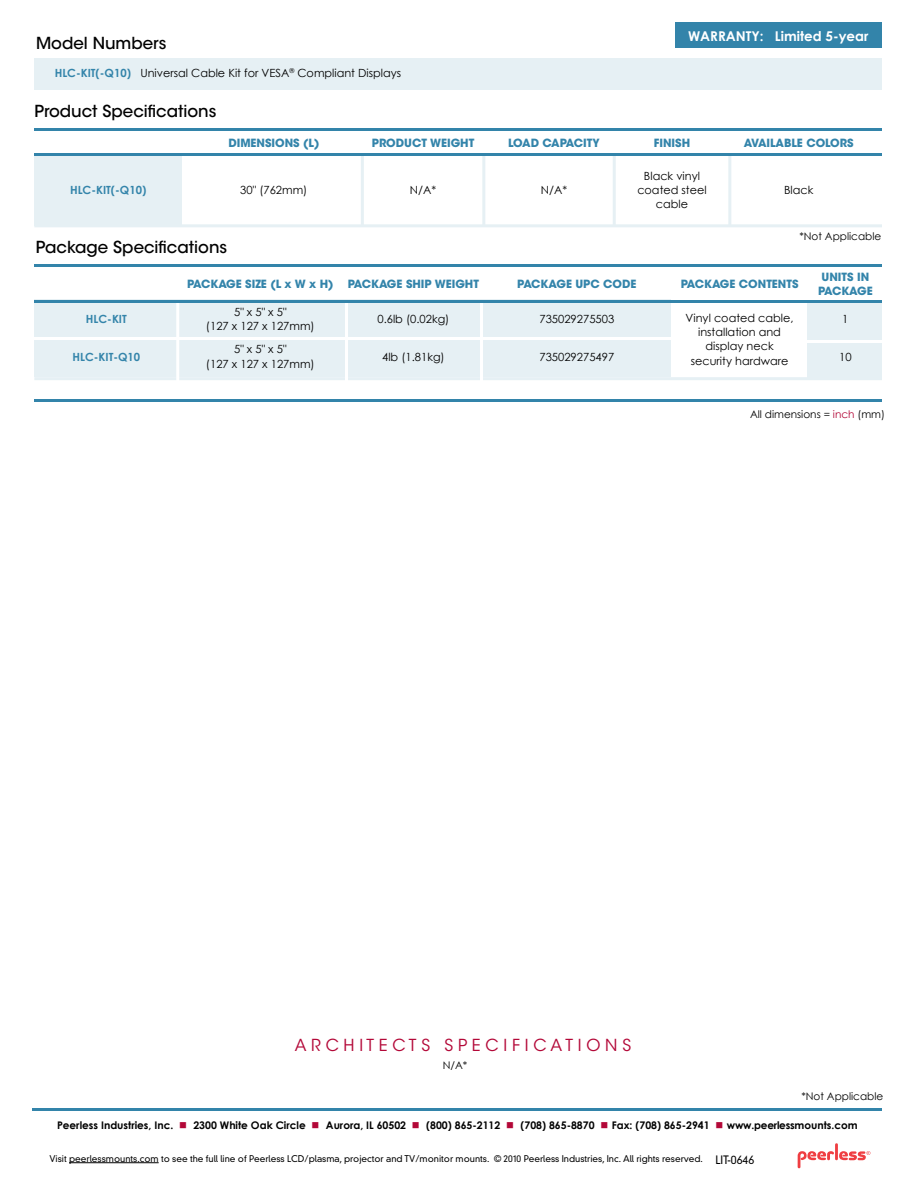
<style>
.page{position:relative;width:918px;height:1188px;background:#fff}
.page>*{position:absolute;margin:0;border:0;box-sizing:border-box;transform-origin:0 0}
.t1{font:500 16.5px "ITC Avant Garde Std";color:#000}
.t2{font:16.5px "ITC Avant Garde Std";color:#b30838}
.t3{font:700 13.5px "Century Gothic";color:#fff}
.t4{font:11.25px/14.2px "Century Gothic";color:#000;text-align:center}
.t5{font:700 11.25px/14.2px "ITC Avant Garde Std";color:#3384aa;text-align:center}
.t6{font:700 11.25px "Century Gothic";color:#3384aa}
.t7{font:300 11.25px "DIN Neuzeit Grotesk";color:#000}
.t8{font:700 10.5px "Century Gothic";color:#000}
.t9{font:10.5px "Century Gothic";color:#000}
.t10{font:300 9px "DIN Neuzeit Grotesk Std";color:#000}
.s1{font-weight:700;color:#3384aa}
.s2{color:#b30838}
</style>
<div class="page">
<div style="left:808px;top:344px;width:74px;height:36px;background:#e6f0f4"></div>
<div style="left:808px;top:302px;width:74px;height:38px;background:#e6f0f4"></div>
<div style="left:34px;top:340px;width:637px;height:37px;background:#e6f0f4"></div>
<div style="left:34px;top:299px;width:637px;height:38px;background:#e6f0f4"></div>
<div style="left:675px;top:22px;width:207px;height:26px;background:#3384aa"></div>
<div style="left:34px;top:58px;width:848px;height:32px;background:#e6f0f4"></div>
<hr style="left:361px;top:154px;width:3px;height:72px;background:#e6f0f4">
<hr style="left:482px;top:154px;width:3px;height:72px;background:#e6f0f4">
<hr style="left:613px;top:154px;width:3px;height:72px;background:#e6f0f4">
<hr style="left:728px;top:154px;width:3px;height:72px;background:#e6f0f4">
<div style="left:34px;top:154px;width:148px;height:72px;background:#e6f0f4"></div>
<hr style="left:835px;top:1143px;width:3px;height:17px;background:#ef3e42">
<svg style="left:798px;top:1151px;width:72px;height:17px"></svg>
<hr style="left:32px;top:1108px;width:849px;height:3px;background:#3384aa">
<hr style="left:34px;top:128px;width:848px;height:2px;background:#3384aa">
<hr style="left:34px;top:154px;width:848px;height:2px;background:#3384aa">
<hr style="left:34px;top:377px;width:848px;height:3px;background:#e6f0f4">
<hr style="left:34px;top:224px;width:848px;height:3px;background:#e6f0f4">
<hr style="left:345px;top:302px;width:3px;height:80px;background:#fff">
<hr style="left:176px;top:303px;width:3px;height:83px;background:#fff">
<hr style="left:480px;top:301px;width:3px;height:83px;background:#fff">
<hr style="left:34px;top:264px;width:848px;height:3px;background:#3384aa">
<hr style="left:34px;top:300px;width:848px;height:3px;background:#3384aa">
<hr style="left:34px;top:399px;width:848px;height:3px;background:#3384aa">
<hr style="left:69px;top:1162px;width:90px;height:1px;background:#000">
<h1 class="t1" style="left:36px;top:33px;width:132px">Model Numbers</h1>
<p class="t3" style="left:688px;top:28px;width:182px">WARRANTY: Limited 5-year</p>
<p class="t4" style="left:55px;top:65px;width:348px"><span class="s1">HLC-KIT(-Q10)</span> Universal Cable Kit for VESA<sup>®</sup> Compliant Displays</p>
<h1 class="t1" style="left:34px;top:101px;width:183px">Product Specifications</h1>
<p class="t5" style="left:228px;top:135px;width:31px">DIMENSIONS</p>
<p class="t5" style="left:303px;top:135px;width:18px">(L)</p>
<p class="t5" style="left:372px;top:135px;width:104px">PRODUCT WEIGHT</p>
<p class="t5" style="left:508px;top:135px;width:15px">LOAD</p>
<p class="t5" style="left:543px;top:135px;width:17px">CAPACIT</p>
<p class="t5" style="left:592px;top:135px;width:9px">Y</p>
<p class="t5" style="left:654px;top:135px;width:38px">FINISH</p>
<p class="t5" style="left:744px;top:135px;width:111px">AVAILABLE COLORS</p>
<p class="t6" style="left:70px;top:183px;width:78px">HLC-KIT(-Q10)</p>
<p class="t4" style="left:240px;top:183px;width:69px">30" (762mm)</p>
<p class="t4" style="left:410px;top:183px;width:28px">N/A*</p>
<p class="t4" style="left:541px;top:183px;width:28px">N/A*</p>
<h1 class="t1" style="left:36px;top:237px;width:193px">Package Specifications</h1>
<p class="t4" style="left:637px;top:169px;width:71px">Black vinyl coated steel cable</p>
<p class="t4" style="left:784px;top:183px;width:31px">Black</p>
<p class="t9" style="left:799px;top:230px;width:83px">*Not Applicable</p>
<p class="t5" style="left:187px;top:277px;width:148px">PACKAGE SIZE (L X W X H)</p>
<p class="t5" style="left:348px;top:277px;width:133px">PACKAGE SHIP WEIGHT</p>
<p class="t5" style="left:517px;top:277px;width:121px">PACKAGE UPC CODE</p>
<p class="t5" style="left:681px;top:277px;width:119px">PACKAGE CONTENTS</p>
<p class="t5" style="left:818px;top:270px;width:56px">UNITS IN<br>PACKAGE</p>
<p class="t6" style="left:86px;top:312px;width:42px">HLC-KIT</p>
<p class="t4" style="left:206px;top:304px;width:110px">5" x 5" x 5"<br>(127 x 127 x 127mm)</p>
<p class="t4" style="left:377px;top:312px;width:73px">0.6lb (0.02kg)</p>
<p class="t4" style="left:539px;top:312px;width:76px">735029275503</p>
<p class="t4" style="left:686px;top:311px;width:110px">Vinyl coated cable, installation and display neck security hardware</p>
<p class="t4" style="left:842px;top:312px;width:8px">1</p>
<p class="t6" style="left:73px;top:349px;width:69px">HLC-KIT-Q10</p>
<p class="t4" style="left:206px;top:342px;width:110px">5" x 5" x 5"<br>(127 x 127 x 127mm)</p>
<p class="t4" style="left:382px;top:349px;width:64px">4lb (1.81kg)</p>
<p class="t4" style="left:539px;top:349px;width:76px">735029275497</p>
<p class="t4" style="left:839px;top:349px;width:14px">10</p>
<p class="t9" style="left:750px;top:408px;width:137px">All dimensions = <span class="s2">inch</span> (mm)</p>
<h1 class="t2" style="left:295px;top:1035px;width:338px">A R C H I T E C T S S P E C I F I C A T I O N S</h1>
<p class="t9" style="left:443px;top:1059px;width:26px">N/A*</p>
<p class="t9" style="left:801px;top:1090px;width:83px">*Not Applicable</p>
<p class="t8" style="left:57px;top:1119px;width:802px">Peerless Industries, Inc. <span class="s2">■</span> 2300 White Oak Circle <span class="s2">■</span> Aurora, IL 60502 <span class="s2">■</span> (800) 865-2112 <span class="s2">■</span> (708) 865-8870 <span class="s2">■</span> Fax: (708) 865-2941 <span class="s2">■</span> www.peerlessmounts.com</p>
<p class="t10" style="left:49px;top:1153px;width:655px">Visit peerlessmounts.com to see the full line of Peerless LCD/plasma, projector and TV/monitor mounts. © 2010 Peerless Industries, Inc. All rights reserved.</p>
<p class="t7" style="left:715px;top:1153px;width:41px">LIT-0646</p>
</div>
